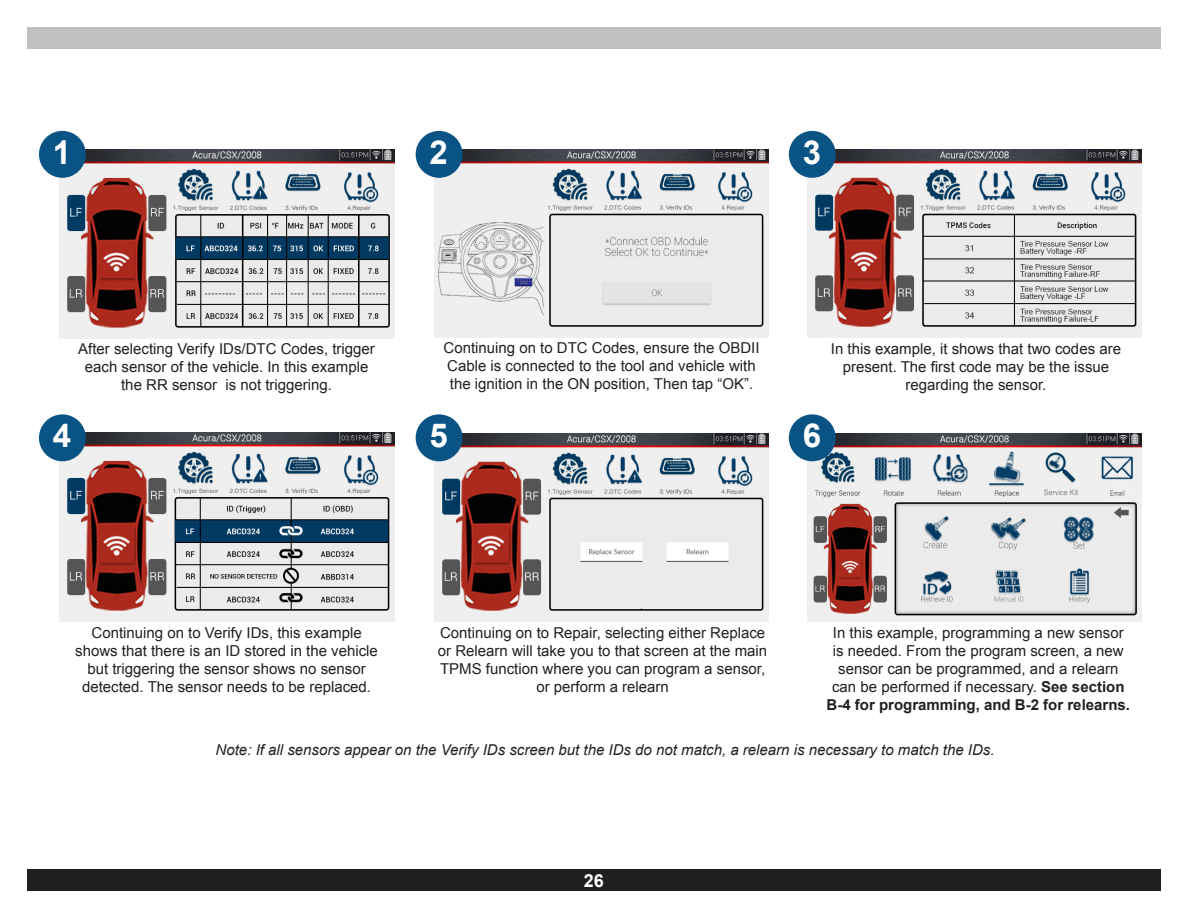
<style>
.page{position:relative;width:1188px;height:918px;background:#fff}
.page>*{position:absolute;margin:0;border:0;box-sizing:border-box;transform-origin:0 0}
.t1{font:700 33px "Arial";color:#fff}
.t2{font:700 18px "Arial";color:#fff}
.t3{font:15px/18px "Arial";color:#231f20;text-align:center}
.t4{font:italic 15px "Arial";color:#231f20}
.s1{font-weight:700}
</style>
<div class="page">
<div style="left:27px;top:27px;width:1134px;height:22px;background:#c1c1c1"></div>
<div style="left:27px;top:869px;width:1134px;height:22px;background:#201e1f"></div>
<img style="left:434px;top:150px;width:334px;height:188px">
<img style="left:59px;top:149px;width:335px;height:189px">
<div style="left:39px;top:131px;width:47px;height:47px;background:#0a5485;border-radius:50%"></div>
<div style="left:416px;top:131px;width:47px;height:47px;background:#0a5485;border-radius:50%"></div>
<img style="left:807px;top:150px;width:334px;height:188px">
<div style="left:789px;top:131px;width:47px;height:47px;background:#0a5485;border-radius:50%"></div>
<img style="left:434px;top:433px;width:334px;height:188px">
<img style="left:59px;top:433px;width:335px;height:189px">
<div style="left:39px;top:414px;width:47px;height:47px;background:#0a5485;border-radius:50%"></div>
<div style="left:416px;top:414px;width:47px;height:47px;background:#0a5485;border-radius:50%"></div>
<img style="left:807px;top:433px;width:334px;height:188px">
<div style="left:789px;top:414px;width:47px;height:47px;background:#0a5485;border-radius:50%"></div>
<h1 class="t1" style="left:53px;top:131px;width:20px">1</h1>
<h1 class="t1" style="left:429px;top:131px;width:20px">2</h1>
<h1 class="t1" style="left:803px;top:131px;width:20px">3</h1>
<p class="t3" style="left:78px;top:340px;width:298px">After selecting Verify IDs/DTC Codes, trigger each sensor of the vehicle. In this example the RR sensor is not triggering.</p>
<p class="t3" style="left:444px;top:339px;width:317px;text-align:left">Continuing on to DTC Codes, ensure the OBDII<br>Cable is connected to the tool and vehicle with the ignition in the ON position, Then tap “OK”.</p>
<p class="t3" style="left:831px;top:340px;width:292px">In this example, it shows that two codes are present. The first code may be the issue regarding the sensor.</p>
<h1 class="t1" style="left:53px;top:414px;width:20px">4</h1>
<h1 class="t1" style="left:429px;top:414px;width:20px">5</h1>
<h1 class="t1" style="left:803px;top:414px;width:20px">6</h1>
<p class="t3" style="left:75px;top:624px;width:304px">Continuing on to Verify IDs, this example shows that there is an ID stored in the vehicle but triggering the sensor shows no sensor detected. The sensor needs to be replaced.</p>
<p class="t3" style="left:438px;top:624px;width:331px">Continuing on to Repair, selecting either Replace or Relearn will take you to that screen at the main TPMS function where you can program a sensor, or perform a relearn</p>
<p class="t3" style="left:827px;top:624px;width:305px">In this example, programming a new sensor is needed. From the program screen, a new sensor can be programmed, and a relearn can be performed if necessary. <span class="s1">See section B-4 for programming, and B-2 for relearns.</span></p>
<p class="t4" style="left:216px;top:740px;width:780px">Note: If all sensors appear on the Verify IDs screen but the IDs do not match, a relearn is necessary to match the IDs.</p>
<p class="t2" style="left:584px;top:869px;width:22px">26</p>
</div>
